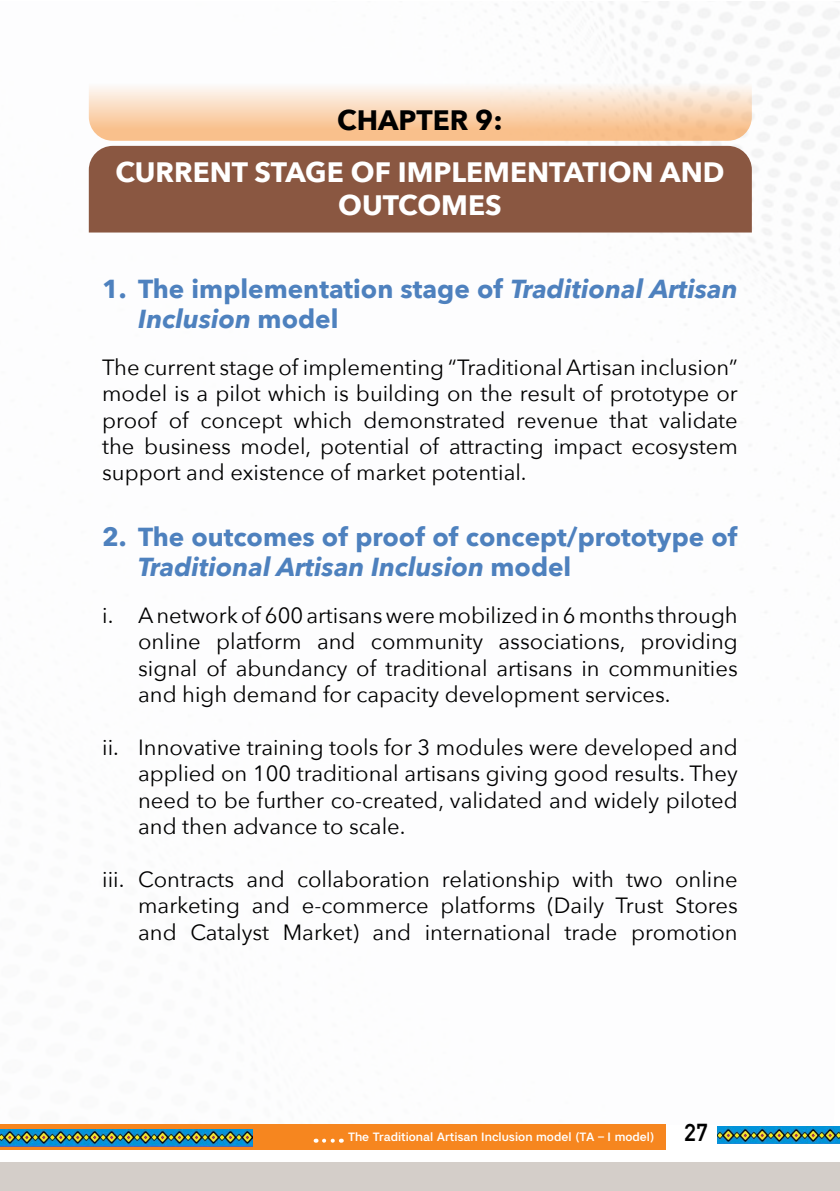
<style>
.page{position:relative;width:840px;height:1191px;background:#fff}
.page>*{position:absolute;margin:0;border:0;box-sizing:border-box;transform-origin:0 0}
.t1{font:700 28px/32.2px "Avenir Next";color:#fff;text-align:center}
.t2{font:700 28px "Avenir Next";color:#000}
.t3{font:700 26px/30px "Avenir Next";color:#4e81be}
.t4{font:700 24px "DIN Alternate";color:#000}
.t5{font:22px/26.4px "Avenir Next";color:#000;text-align:justify}
.t6{font:500 12px "Artico";color:#fff}
.s1{font-style:italic}
</style>
<div class="page">
<img style="left:88px;top:1px;width:751px;height:622px">
<div style="left:0;top:1124px;width:665px;height:26px;background:#f6861f"></div>
<svg style="left:324px;top:1138px;width:17px;height:4px"></svg>
<img style="left:0;top:1129px;width:252px;height:17px">
<div style="left:0;top:1162px;width:839px;height:29px;background:#d4cec9"></div>
<img style="left:717px;top:1127px;width:122px;height:17px">
<div style="left:89px;top:146px;width:662px;height:86px;background:#8a5741"></div>
<svg style="left:89px;top:82px;width:662px;height:59px;background:#f9d8ba"></svg>
<p class="t2" style="left:337px;top:96px;width:167px">CHAPTER 9:</p>
<p class="t1" style="left:115px;top:156px;width:610px">CURRENT STAGE OF IMPLEMENTATION AND<br>OUTCOMES</p>
<p class="t3" style="left:138px;top:274px;width:600px;text-indent:-36px">1. The implementation stage of <span class="s1">Traditional Artisan<br>Inclusion</span> model</p>
<p class="t5" style="left:102px;top:353px;width:637px">The current stage of implementing “Traditional Artisan inclusion” model is a pilot which is building on the result of prototype or proof of concept which demonstrated revenue that validate the business model, potential of attracting impact ecosystem support and existence of market potential.</p>
<p class="t3" style="left:138px;top:522px;width:600px;text-indent:-36px">2. The outcomes of proof of concept/prototype of<br><span class="s1">Traditional Artisan Inclusion</span> model</p>
<p class="t5" style="left:138px;top:601px;width:600px;text-indent:-36px">i. A network of 600 artisans were mobilized in 6 months through online platform and community associations, providing signal of abundancy of traditional artisans in communities and high demand for capacity development services.</p>
<p class="t5" style="left:138px;top:733px;width:600px;text-indent:-36px">ii. Innovative training tools for 3 modules were developed and applied on 100 traditional artisans giving good results. They need to be further co-created, validated and widely piloted and then advance to scale.</p>
<p class="t5" style="left:138px;top:865px;width:600px;text-indent:-36px">iii. Contracts and collaboration relationship with two online marketing and e-commerce platforms (Daily Trust Stores and Catalyst Market) and international trade promotion</p>
<p class="t6" style="left:348px;top:1129px;width:308px">The Traditional Artisan Inclusion model (TA – I model)</p>
<p class="t4" style="left:684px;top:1114px;width:25px">27</p>
</div>
